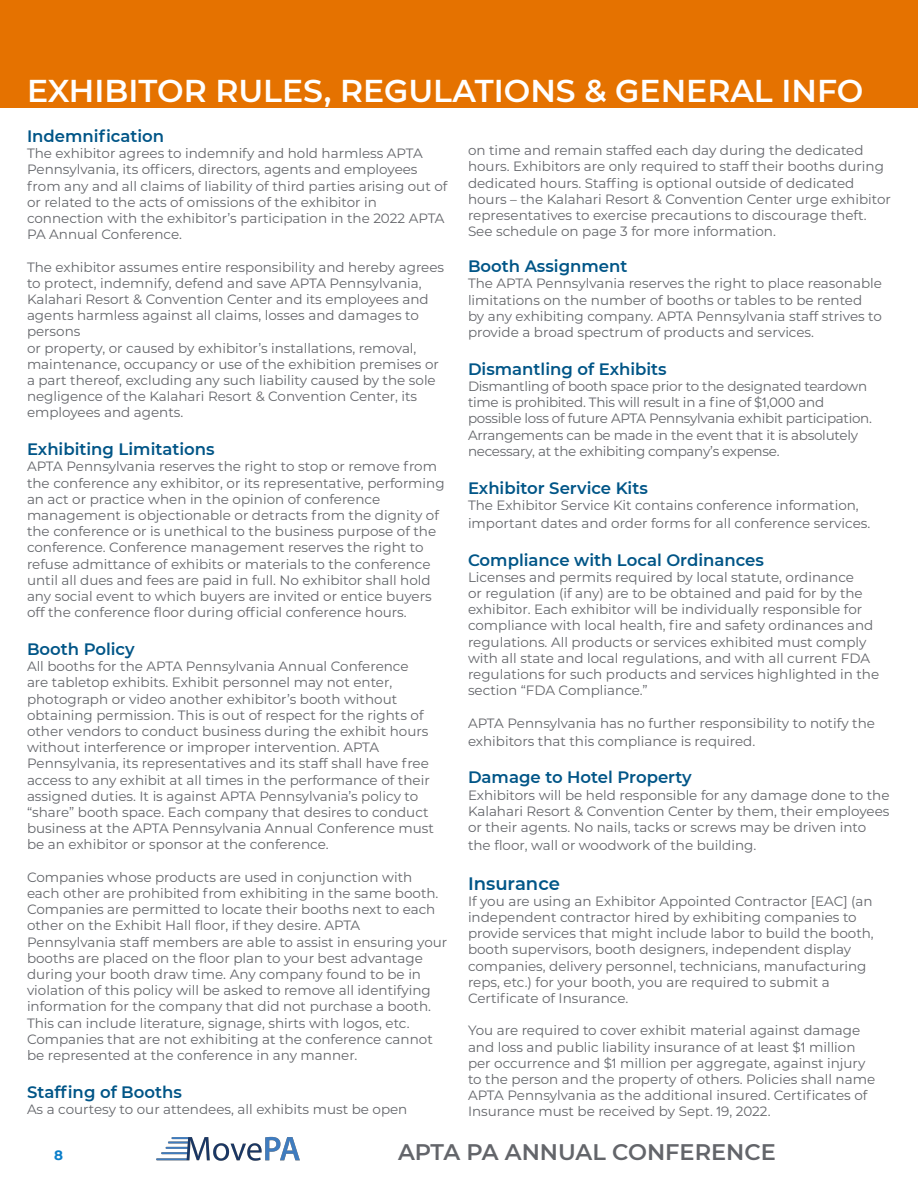
<style>
.page{position:relative;width:918px;height:1188px;background:#fff}
.page>*{position:absolute;margin:0;border:0;box-sizing:border-box;transform-origin:0 0}
.t1{font:600 31.5px "APTA Sans";color:#fff}
.t2{font:600 22.5px "APTA Sans";color:#63656a}
.t3{font:600 18px "APTA Sans";color:#005587}
.t4{font:600 16.5px "APTA Sans";color:#005587}
.t5{font:13.5px/16.2px "APTA Sans";color:#63656a}
.t6{font:13.5px/16.2px "APTA Sans";letter-spacing:-.02em;color:#63656a}
.t7{font:700 13.5px "APTA Sans";color:#0a7eca}
</style>
<div class="page">
<div style="left:0;top:0;width:918px;height:108px;background:#e57200"></div>
<img style="left:156px;top:1136px;width:144px;height:25px">
<p class="t1" style="left:27px;top:69px;width:838px">EXHIBITOR RULES, REGULATIONS &amp; GENERAL INFO</p>
<p class="t4" style="left:27px;top:124px;width:139px">Indemnification</p>
<p class="t5" style="left:27px;top:145px;width:422px">The exhibitor agrees to indemnify and hold harmless APTA Pennsylvania, its officers, directors, agents and employees from any and all claims of liability of third parties arising out of or related to the acts of omissions of the exhibitor in</p>
<p class="t5" style="left:27px;top:210px;width:419px">connection with the exhibitor’s participation in the 2022 APTA<br>PA Annual Conference.</p>
<p class="t5" style="left:27px;top:258px;width:419px">The exhibitor assumes entire responsibility and hereby agrees to protect, indemnify, defend and save APTA Pennsylvania, Kalahari Resort &amp; Convention Center and its employees and agents harmless against all claims, losses and damages to persons</p>
<p class="t5" style="left:27px;top:339px;width:413px">or property, or caused by exhibitor’s installations, removal, maintenance, occupancy or use of the exhibition premises or a part thereof, excluding any such liability caused by the sole negligence of the Kalahari Resort &amp; Convention Center, its employees and agents.</p>
<p class="t4" style="left:27px;top:438px;width:189px">Exhibiting Limitations</p>
<p class="t5" style="left:27px;top:458px;width:419px">APTA Pennsylvania reserves the right to stop or remove from the conference any exhibitor, or its representative, performing an act or practice when in the opinion of conference management is objectionable or detracts from the dignity of the conference or is unethical to the business purpose of the conference. Conference management reserves the right to refuse admittance of exhibits or materials to the conference until all dues and fees are paid in full. No exhibitor shall hold any social event to which buyers are invited or entice buyers off the conference floor during official conference hours.</p>
<p class="t4" style="left:27px;top:637px;width:109px">Booth Policy</p>
<p class="t5" style="left:27px;top:658px;width:403px">All booths for the APTA Pennsylvania Annual Conference are tabletop exhibits. Exhibit personnel may not enter, photograph or video another exhibitor’s booth without obtaining permission. This is out of respect for the rights of other vendors to conduct business during the exhibit hours without interference or improper intervention. APTA</p>
<p class="t5" style="left:27px;top:755px;width:408px">Pennsylvania, its representatives and its staff shall have free access to any exhibit at all times in the performance of their assigned duties. It is against APTA Pennsylvania’s policy to “share” booth space. Each company that desires to conduct business at the APTA Pennsylvania Annual Conference must be an exhibitor or sponsor at the conference.</p>
<p class="t5" style="left:27px;top:868px;width:413px">Companies whose products are used in conjunction with each other are prohibited from exhibiting in the same booth.<br>Companies are permitted to locate their booths next to each other on the Exhibit Hall floor, if they desire. APTA</p>
<p class="t5" style="left:27px;top:933px;width:422px">Pennsylvania staff members are able to assist in ensuring your booths are placed on the floor plan to your best advantage during your booth draw time. Any company found to be in violation of this policy will be asked to remove all identifying information for the company that did not purchase a booth.</p>
<p class="t5" style="left:27px;top:1014px;width:407px">This can include literature, signage, shirts with logos, etc.<br>Companies that are not exhibiting at the conference cannot be represented at the conference in any manner.</p>
<p class="t4" style="left:27px;top:1080px;width:156px">Staffing of Booths</p>
<p class="t5" style="left:27px;top:1101px;width:382px">As a courtesy to our attendees, all exhibits must be open</p>
<p class="t5" style="left:468px;top:142px;width:424px">on time and remain staffed each day during the dedicated hours. Exhibitors are only required to staff their booths during dedicated hours. Staffing is optional outside of dedicated hours – the Kalahari Resort &amp; Convention Center urge exhibitor representatives to exercise precautions to discourage theft.</p>
<p class="t5" style="left:468px;top:223px;width:309px">See schedule on page 3 for more information.</p>
<p class="t4" style="left:468px;top:255px;width:161px">Booth Assignment</p>
<p class="t5" style="left:468px;top:275px;width:416px">The APTA Pennsylvania reserves the right to place reasonable limitations on the number of booths or tables to be rented<br>by any exhibiting company. APTA Pennsylvania staff strives to provide a broad spectrum of products and services.</p>
<p class="t4" style="left:468px;top:357px;width:200px">Dismantling of Exhibits</p>
<p class="t6" style="left:468px;top:378px;width:406px">Dismantling of booth space prior to the designated teardown time is prohibited. This will result in a fine of $1,000 and possible loss of future APTA Pennsylvania exhibit participation.<br>Arrangements can be made in the event that it is absolutely necessary, at the exhibiting company’s expense.</p>
<p class="t4" style="left:468px;top:476px;width:181px">Exhibitor Service Kits</p>
<p class="t5" style="left:468px;top:497px;width:392px">The Exhibitor Service Kit contains conference information,</p>
<p class="t5" style="left:468px;top:515px;width:404px">important dates and order forms for all conference services.</p>
<p class="t4" style="left:468px;top:548px;width:298px">Compliance with Local Ordinances</p>
<p class="t5" style="left:468px;top:569px;width:396px">Licenses and permits required by local statute, ordinance or regulation (if any) are to be obtained and paid for by the exhibitor. Each exhibitor will be individually responsible for</p>
<p class="t5" style="left:468px;top:617px;width:413px">compliance with local health, fire and safety ordinances and regulations. All products or services exhibited must comply with all state and local regulations, and with all current FDA regulations for such products and services highlighted in the section “FDA Compliance.”</p>
<p class="t5" style="left:468px;top:713px;width:409px;line-height:18px">APTA Pennsylvania has no further responsibility to notify the exhibitors that this compliance is required.</p>
<p class="t4" style="left:468px;top:766px;width:225px">Damage to Hotel Property</p>
<p class="t5" style="left:468px;top:786px;width:423px;text-align:justify">Exhibitors will be held responsible for any damage done to the Kalahari Resort &amp; Convention Center by them, their employees or their agents. No nails, tacks or screws may be driven into</p>
<p class="t5" style="left:468px;top:837px;width:290px">the floor, wall or woodwork of the building.</p>
<p class="t3" style="left:468px;top:871px;width:93px">Insurance</p>
<p class="t5" style="left:468px;top:893px;width:407px">If you are using an Exhibitor Appointed Contractor [EAC] (an independent contractor hired by exhibiting companies to provide services that might include labor to build the booth, booth supervisors, booth designers, independent display companies, delivery personnel, technicians, manufacturing reps, etc.) for your booth, you are required to submit a Certificate of Insurance.</p>
<p class="t5" style="left:468px;top:1022px;width:409px">You are required to cover exhibit material against damage and loss and public liability insurance of at least $1 million per occurrence and $1 million per aggregate, against injury to the person and the property of others. Policies shall name APTA Pennsylvania as the additional insured. Certificates of Insurance must be received by Sept. 19, 2022.</p>
<p class="t7" style="left:54px;top:1145px;width:10px">8</p>
<p class="t2" style="left:398px;top:1136px;width:379px">APTA PA ANNUAL CONFERENCE</p>
</div>
